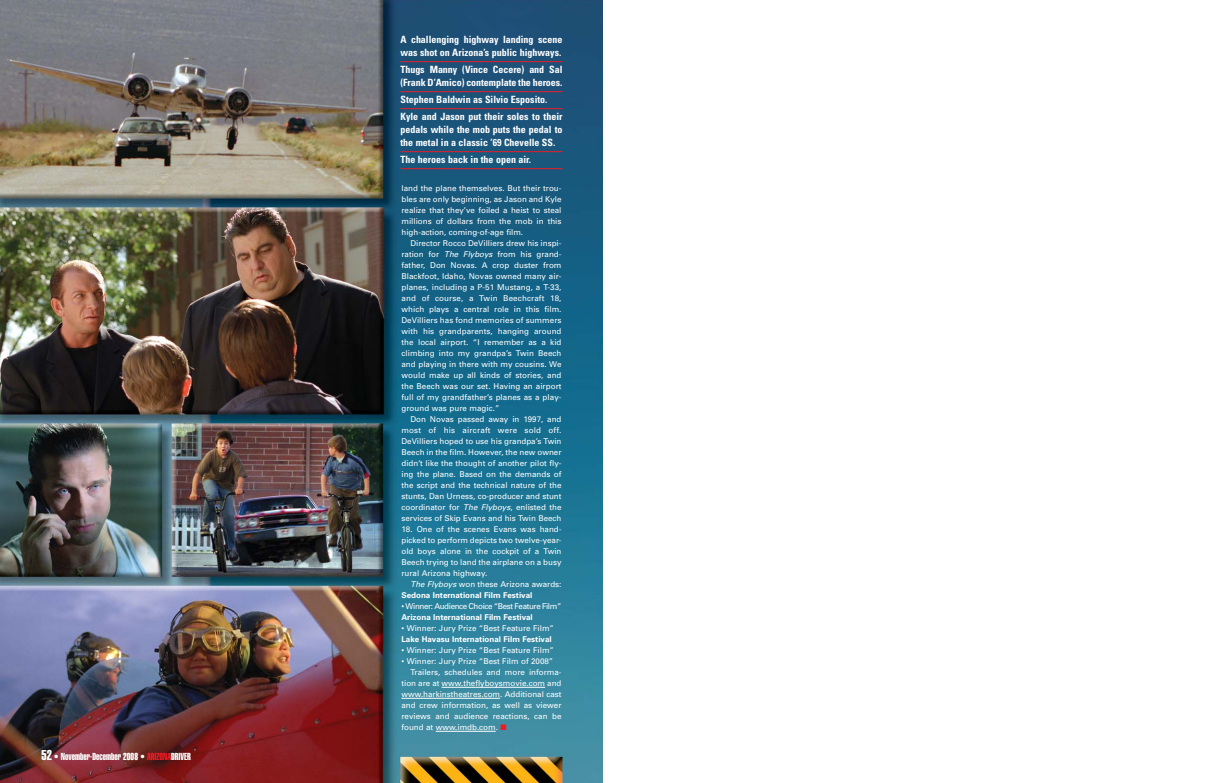
<style>
.page{position:relative;width:1206px;height:783px;background:#fff}
.page>*{position:absolute;margin:0;border:0;box-sizing:border-box;transform-origin:0 0}
.t1{font:700 condensed 10px/13px "Univers";color:#fff}
.t2{font:10px "Helvetica Extra Compressed";color:#fff}
.t3{font:8px/11px "Univers";color:#fff;text-align:justify}
.t4{font:700 8px/11px "Univers";color:#fff}
.t5{font:8px "Univers";letter-spacing:-.045em;color:#fff}
.s1{font-size:14px}
.s2{color:#ed1c24}
.s3{font-style:italic}
.s4{font-weight:400;font-style:italic}
.s5{font-weight:400}
</style>
<div class="page">
<img style="left:0;top:0;width:603px;height:783px">
<svg style="left:442px;top:687px;width:19px;height:1px"></svg>
<hr style="left:461px;top:687px;width:84px;height:1px;background:#fff">
<svg style="left:402px;top:698px;width:19px;height:1px"></svg>
<hr style="left:421px;top:698px;width:79px;height:1px;background:#fff">
<svg style="left:436px;top:731px;width:19px;height:1px"></svg>
<hr style="left:455px;top:731px;width:41px;height:1px;background:#fff">
<hr style="left:400px;top:61px;width:162px;height:1px;background:#ed1c24">
<hr style="left:400px;top:91px;width:162px;height:1px;background:#ed1c24">
<hr style="left:400px;top:108px;width:162px;height:1px;background:#ed1c24">
<hr style="left:400px;top:151px;width:162px;height:1px;background:#ed1c24">
<hr style="left:400px;top:168px;width:162px;height:1px;background:#ed1c24">
<p class="t2" style="left:42px;top:753px;width:151px"><span class="s1">52</span> • November-December 2008 • <span class="s2">ARIZONA</span>DRIVER</p>
<p class="t1" style="left:400px;top:34px;width:163px">A challenging highway landing scene was shot on Arizona’s public highways.</p>
<p class="t1" style="left:400px;top:64px;width:164px">Thugs Manny (Vince Cecere) and Sal (Frank D’Amico) contemplate the heroes.</p>
<p class="t1" style="left:400px;top:92px;width:163px;line-height:17px">Stephen Baldwin as Silvio Esposito.<br>Kyle and Jason put their soles to their</p>
<p class="t1" style="left:400px;top:124px;width:163px">pedals while the mob puts the pedal to the metal in a classic ’69 Chevelle SS.</p>
<p class="t1" style="left:400px;top:154px;width:132px">The heroes back in the open air.</p>
<p class="t3" style="left:402px;top:184px;width:162px">land the plane themselves. But their trou&shy;bles are only beginning, as Jason and Kyle realize that they’ve foiled a heist to steal millions of dollars from the mob in this high-action, coming-of-age film.</p>
<p class="t3" style="left:401px;top:239px;width:162px;text-indent:9px">Director Rocco DeVilliers drew his inspi&shy;ration for <span class="s3">The Flyboys</span> from his grand&shy;father, Don Novas. A crop duster from Blackfoot, Idaho, Novas owned many air&shy;planes, including a P-51 Mustang, a T-33, and of course, a Twin Beechcraft 18, which plays a central role in this film.<br>DeVilliers has fond memories of summers with his grandparents, hanging around the local airport. “I remember as a kid climbing into my grandpa’s Twin Beech and playing in there with my cousins. We would make up all kinds of stories, and the Beech was our set. Having an airport full of my grandfather’s planes as a play&shy;ground was pure magic.”</p>
<p class="t3" style="left:401px;top:415px;width:162px;text-indent:9px">Don Novas passed away in 1997, and most of his aircraft were sold off.<br>DeVilliers hoped to use his grandpa’s Twin Beech in the film. However, the new owner didn’t like the thought of another pilot fly&shy;ing the plane. Based on the demands of the script and the technical nature of the stunts, Dan Urness, co-producer and stunt coordinator for <span class="s3">The Flyboys</span>, enlisted the services of Skip Evans and his Twin Beech</p>
<p class="t3" style="left:401px;top:525px;width:162px">18. One of the scenes Evans was hand&shy;picked to perform depicts two twelve-year&shy;old boys alone in the cockpit of a Twin Beech trying to land the airplane on a busy rural Arizona highway.</p>
<p class="t4" style="left:402px;top:580px;width:162px;text-indent:9px"><span class="s4">The Flyboys</span><span class="s5">won these Arizona awards:<br></span>Sedona International Film Festival</p>
<p class="t5" style="left:402px;top:604px;width:161px">• Winner: Audience Choice “Best Feature Film”</p>
<p class="t4" style="left:402px;top:613px;width:133px">Arizona International Film Festival</p>
<p class="t3" style="left:402px;top:624px;width:154px">• Winner: Jury Prize “Best Feature Film”</p>
<p class="t4" style="left:402px;top:635px;width:152px">Lake Havasu International Film Festival</p>
<p class="t3" style="left:402px;top:646px;width:154px">• Winner: Jury Prize “Best Feature Film”</p>
<p class="t3" style="left:402px;top:657px;width:153px">• Winner: Jury Prize “Best Film of 2008”</p>
<p class="t3" style="left:411px;top:668px;width:153px">Trailers, schedules and more informa-</p>
<p class="t3" style="left:402px;top:679px;width:161px">tion are at www.theflyboysmovie.com and</p>
<p class="t3" style="left:402px;top:690px;width:161px">www.harkinstheatres.com. Additional cast</p>
<p class="t3" style="left:402px;top:701px;width:162px">and crew information, as well as viewer</p>
<p class="t3" style="left:402px;top:712px;width:162px">reviews and audience reactions, can be</p>
<p class="t3" style="left:402px;top:723px;width:106px">found at www.imdb.com. <span class="s2">■</span></p>
</div>
